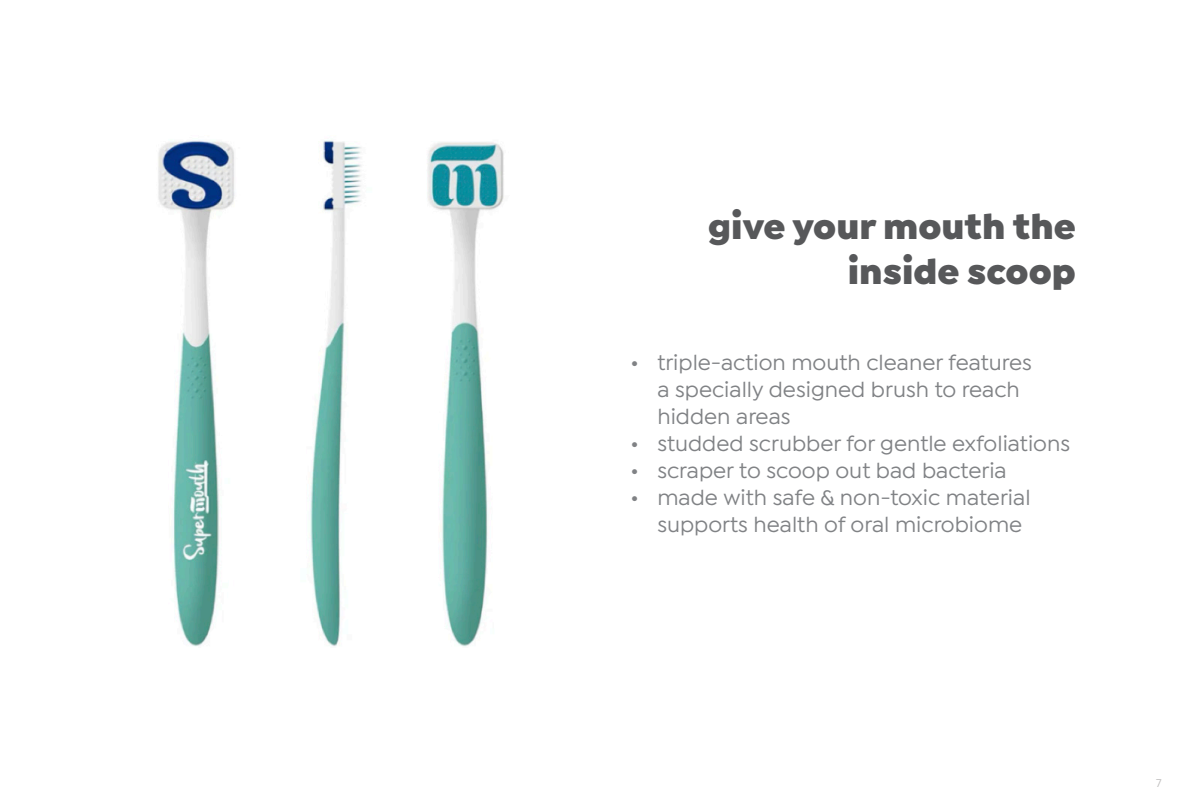
<style>
.page{position:relative;width:1188px;height:810px;background:#fff}
.page>*{position:absolute;margin:0;border:0;box-sizing:border-box;transform-origin:0 0}
.t1{font:900 37.5px "Isidora Sans";color:#57585a}
.t2{font:500 22.5px/27px "Isidora Sans";color:#808285}
.t3{font:500 12px "Isidora Sans";color:#bfbebe}
</style>
<div class="page">
<img style="left:158px;top:140px;width:346px;height:507px">
<p class="t1" style="left:708px;top:203px;width:369px">give your mouth the</p>
<p class="t1" style="left:848px;top:248px;width:230px">inside scoop</p>
<p class="t2" style="left:657px;top:350px;width:376px;text-indent:-27px">• triple-action mouth cleaner features a specially designed brush to reach hidden areas</p>
<p class="t2" style="left:630px;top:431px;width:441px">• studded scrubber for gentle exfoliations</p>
<p class="t2" style="left:630px;top:458px;width:378px">• scraper to scoop out bad bacteria</p>
<p class="t2" style="left:657px;top:485px;width:375px;text-indent:-27px">• made with safe &amp; non-toxic material supports health of oral microbiome</p>
<p class="t3" style="left:1156px;top:776px;width:7px">7</p>
</div>
